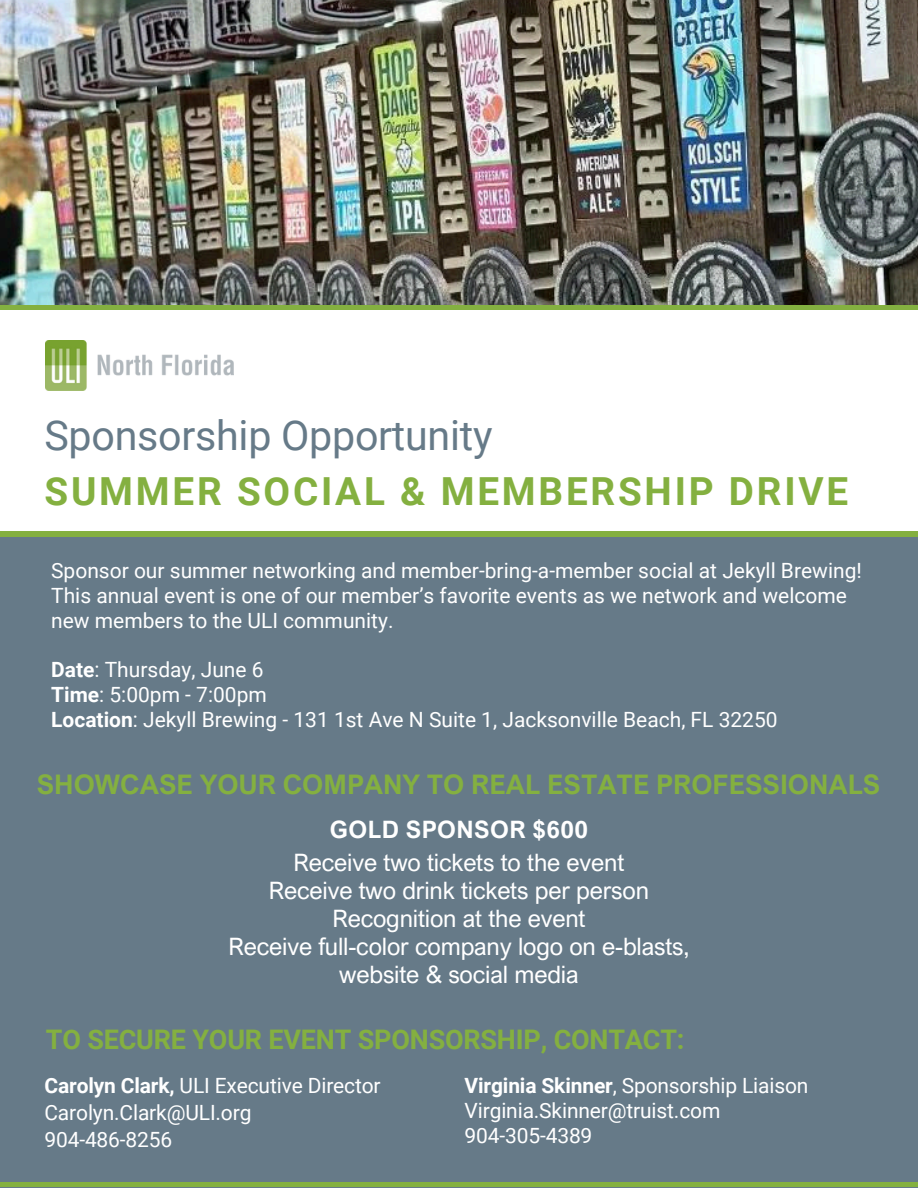
<style>
.page{position:relative;width:918px;height:1188px;background:#fff}
.page>*{position:absolute;margin:0;border:0;box-sizing:border-box;transform-origin:0 0}
.t1{font:41.25px "Roboto";letter-spacing:-.005em;color:#667a88}
.t2{font:700 38.7px "Roboto";letter-spacing:.07em;color:#84b040}
.t3{font:700 27px "Arial Nova";color:#84b040}
.t4{font:700 27px "Roboto";letter-spacing:-.005em;color:#84b040}
.t5{font:24px/28.2px "Arial Nova";letter-spacing:-.005em;color:#fff;text-align:center}
.t6{font:700 24px "Arial Nova";letter-spacing:.02em;color:#fff}
.t7{font:21px/24.8px "Roboto";color:#fff}
.s1{font-weight:700}
</style>
<div class="page">
<img style="left:0;top:0;width:918px;height:305px">
<div style="left:0;top:305px;width:918px;height:5px;background:#84b040"></div>
<div style="left:0;top:535px;width:918px;height:653px;background:#667a88"></div>
<hr style="left:0;top:532px;width:918px;height:4px;background:#84b040">
<img style="left:46px;top:341px;width:188px;height:49px">
<hr style="left:0;top:1183px;width:918px;height:4px;background:#84b040">
<h2 class="t1" style="left:44px;top:412px;width:450px">Sponsorship Opportunity</h2>
<h1 class="t2" style="left:44px;top:469px;width:805px">SUMMER SOCIAL &amp; MEMBERSHIP DRIVE</h1>
<p class="t7" style="left:51px;top:559px;width:812px">Sponsor our summer networking and member-bring-a-member social at Jekyll Brewing!<br>This annual event is one of our member’s favorite events as we network and welcome new members to the ULI community.</p>
<p class="t7" style="left:51px;top:658px;width:214px"><span class="s1">Date</span>: Thursday, June 6</p>
<p class="t7" style="left:51px;top:683px;width:217px"><span class="s1">Time</span>: 5:00pm - 7:00pm</p>
<p class="t7" style="left:51px;top:707px;width:728px"><span class="s1">Location</span>: Jekyll Brewing - 131 1st Ave N Suite 1, Jacksonville Beach, FL 32250</p>
<p class="t3" style="left:37px;top:767px;width:845px">SHOWCASE YOUR COMPANY TO REAL ESTATE PROFESSIONALS</p>
<p class="t6" style="left:330px;top:815px;width:260px">GOLD SPONSOR $600</p>
<p class="t5" style="left:294px;top:848px;width:332px">Receive two tickets to the event</p>
<p class="t5" style="left:228px;top:876px;width:463px">Receive two drink tickets per person<br>Recognition at the event<br>Receive full-color company logo on e-blasts, website &amp; social media</p>
<p class="t4" style="left:46px;top:1024px;width:640px">TO SECURE YOUR EVENT SPONSORSHIP, CONTACT:</p>
<h3 class="t7" style="left:44px;top:1074px;width:338px"><span class="s1">Carolyn Clark,</span> ULI Executive Director</h3>
<h4 class="t7" style="left:44px;top:1101px;width:209px">Carolyn.Clark@ULI.org</h4>
<h5 class="t7" style="left:44px;top:1128px;width:129px">904-486-8256</h5>
<p class="t7" style="left:465px;top:1074px;width:345px"><span class="s1">Virginia Skinner</span>, Sponsorship Liaison<br>Virginia.Skinner@truist.com</p>
<h3 class="t7" style="left:465px;top:1123px;width:129px">904-305-4389</h3>
</div>
